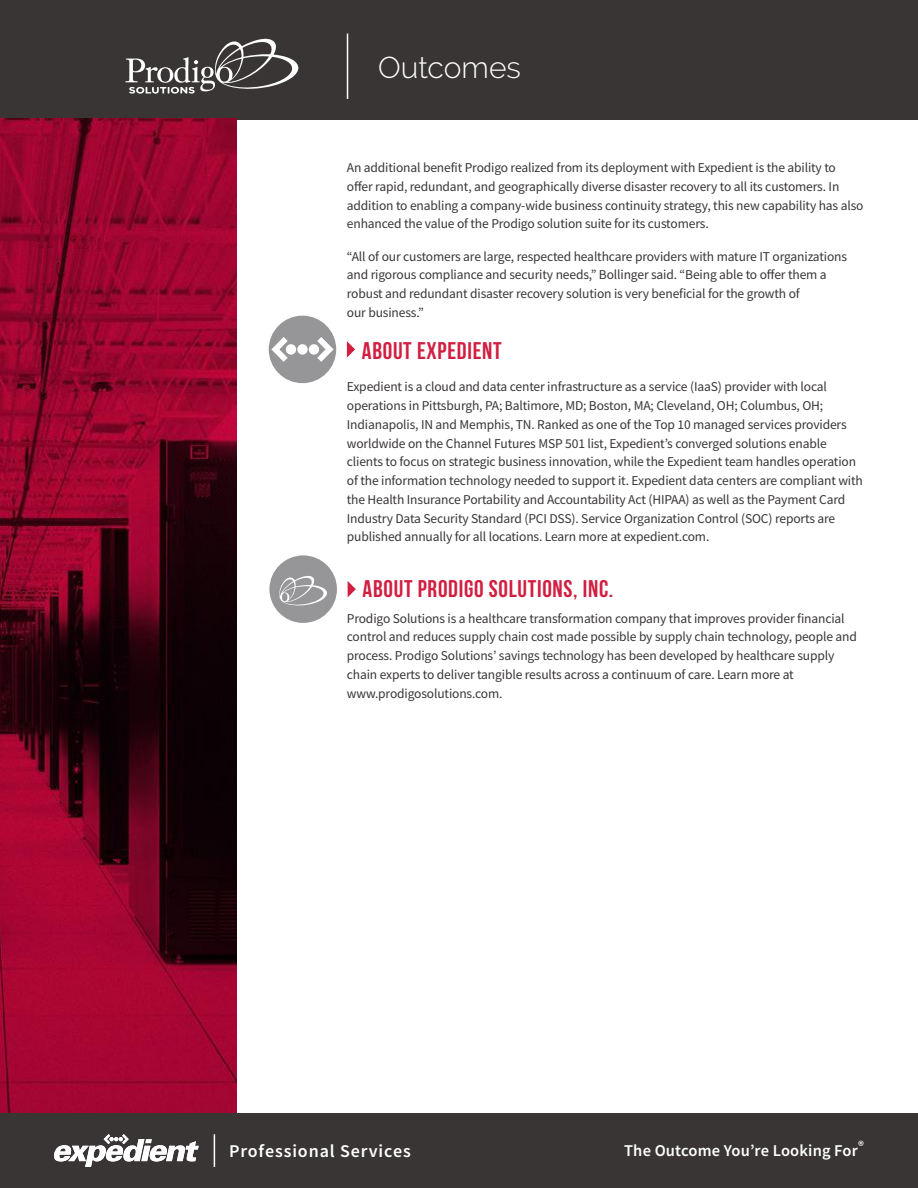
<style>
.page{position:relative;width:918px;height:1188px;background:#fff}
.page>*{position:absolute;margin:0;border:0;box-sizing:border-box;transform-origin:0 0}
.t1{font:300 30px "Raleway";color:#fff}
.t2{font:700 24px "Bebas Neue";letter-spacing:.03em;color:#d11e41}
.t3{font:600 18px "Source Sans Pro";letter-spacing:.05em;color:#fff}
.t4{font:600 16.5px "Source Sans Pro";letter-spacing:.01em;color:#fff}
.t5{font:13.5px/18.8px "Source Sans Pro";letter-spacing:-.01em;color:#393535}
</style>
<div class="page">
<img style="left:0;top:120px;width:236px;height:993px">
<div style="left:0;top:1113px;width:918px;height:75px;background:#393535"></div>
<div style="left:0;top:0;width:918px;height:120px;background:#393535"></div>
<svg style="left:269px;top:316px;width:67px;height:67px"></svg>
<div style="left:269px;top:555px;width:68px;height:68px;background:#969698;border-radius:50%"></div>
<svg style="left:348px;top:581px;width:8px;height:16px"></svg>
<svg style="left:347px;top:341px;width:8px;height:17px"></svg>
<svg style="left:54px;top:1134px;width:145px;height:33px"></svg>
<hr style="left:214px;top:1134px;width:1px;height:33px;background:#fff">
<hr style="left:347px;top:34px;width:1px;height:65px;background:#fff">
<svg style="left:125px;top:39px;width:173px;height:55px"></svg>
<svg style="left:279px;top:576px;width:48px;height:30px"></svg>
<h1 class="t1" style="left:378px;top:49px;width:144px">Outcomes</h1>
<p class="t5" style="left:347px;top:158px;width:518px">An additional benefit Prodigo realized from its deployment with Expedient is the ability to offer rapid, redundant, and geographically diverse disaster recovery to all its customers. In addition to enabling a company-wide business continuity strategy, this new capability has also enhanced the value of the Prodigo solution suite for its customers.</p>
<p class="t5" style="left:347px;top:247px;width:502px">“All of our customers are large, respected healthcare providers with mature IT organizations and rigorous compliance and security needs,” Bollinger said. “Being able to offer them a robust and redundant disaster recovery solution is very beneficial for the growth of<br>our business.”</p>
<h2 class="t2" style="left:362px;top:338px;width:141px">ABOUT EXPEDIENT</h2>
<p class="t5" style="left:347px;top:377px;width:518px">Expedient is a cloud and data center infrastructure as a service (IaaS) provider with local operations in Pittsburgh, PA; Baltimore, MD; Boston, MA; Cleveland, OH; Columbus, OH; Indianapolis, IN and Memphis, TN. Ranked as one of the Top 10 managed services providers worldwide on the Channel Futures MSP 501 list, Expedient’s converged solutions enable clients to focus on strategic business innovation, while the Expedient team handles operation of the information technology needed to support it. Expedient data centers are compliant with the Health Insurance Portability and Accountability Act (HIPAA) as well as the Payment Card Industry Data Security Standard (PCI DSS). Service Organization Control (SOC) reports are published annually for all locations. Learn more at expedient.com.</p>
<h2 class="t2" style="left:363px;top:576px;width:252px">ABOUT PRODIGO SOLUTIONS, INC.</h2>
<p class="t5" style="left:347px;top:609px;width:512px">Prodigo Solutions is a healthcare transformation company that improves provider financial control and reduces supply chain cost made possible by supply chain technology, people and process. Prodigo Solutions’ savings technology has been developed by healthcare supply chain experts to deliver tangible results across a continuum of care. Learn more at www.prodigosolutions.com.</p>
<h3 class="t3" style="left:229px;top:1139px;width:183px">Professional Services</h3>
<p class="t4" style="left:624px;top:1140px;width:241px">The Outcome You’re Looking For<sup>®</sup></p>
</div>
